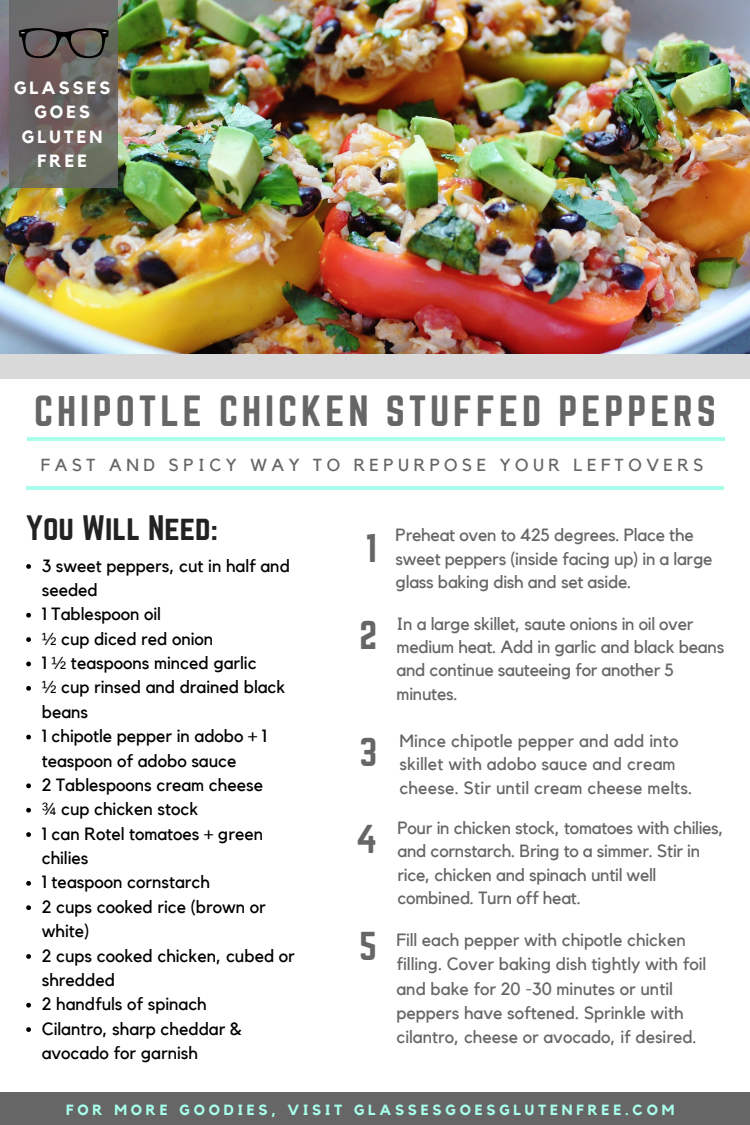
<style>
.page{position:relative;width:750px;height:1125px;background:#fff}
.page>*{position:absolute;margin:0;border:0;box-sizing:border-box;transform-origin:0 0}
.t1{font:38.38px "Norwester";letter-spacing:.1em;color:#666}
.t2{font:35.38px "Norwester";color:#666}
.t3{font:31px "Norwester";color:#222}
.t4{font:17.62px/23.5px "Kollektif";letter-spacing:-.015em;color:#666}
.t5{font:17.62px/24.4px "Kollektif";color:#000}
.t6{font:17.62px/23.5px "Kollektif";letter-spacing:.01em;color:#666}
.t7{font:700 17.62px/24.4px "Kollektif";letter-spacing:.175em;color:#fff;text-align:center}
.t8{font:17.38px "Kollektif";letter-spacing:.26em;color:#666}
.t9{font:700 14.75px "Kollektif";letter-spacing:.26em;color:#a8ffec}
.s1{font-family:"Liberation Sans"}
.s2{font-family:"Norwester";font-size:35.38px}
</style>
<div class="page">
<hr style="left:28px;top:437px;width:697px;height:4px;background:#a8ffec">
<hr style="left:26px;top:487px;width:697px;height:3px;background:#a8ffec">
<svg style="left:26px;top:564px;width:5px;height:5px"></svg>
<svg style="left:26px;top:613px;width:5px;height:5px"></svg>
<svg style="left:26px;top:637px;width:5px;height:5px"></svg>
<svg style="left:26px;top:662px;width:5px;height:4px"></svg>
<svg style="left:26px;top:686px;width:5px;height:5px"></svg>
<svg style="left:26px;top:735px;width:5px;height:4px"></svg>
<svg style="left:26px;top:783px;width:5px;height:5px"></svg>
<svg style="left:26px;top:808px;width:5px;height:5px"></svg>
<svg style="left:26px;top:832px;width:5px;height:5px"></svg>
<svg style="left:26px;top:881px;width:5px;height:5px"></svg>
<svg style="left:26px;top:905px;width:5px;height:5px"></svg>
<svg style="left:26px;top:954px;width:5px;height:5px"></svg>
<svg style="left:26px;top:1003px;width:5px;height:5px"></svg>
<svg style="left:26px;top:1027px;width:5px;height:5px"></svg>
<div style="left:0;top:1092px;width:750px;height:33px;background:#666"></div>
<img style="left:0;top:0;width:750px;height:354px">
<svg style="left:9px;top:0;width:109px;height:188px;background:#6b6763"></svg>
<div style="left:0;top:354px;width:750px;height:25px;background:#d9d9d9"></div>
<svg style="left:19px;top:28px;width:90px;height:30px;background:#534d4b"></svg>
<p class="t7" style="left:14px;top:76px;width:98px">GLASSES<br>GOES<br>GLUTEN<br>FREE</p>
<h1 class="t1" style="left:34px;top:392px;width:683px">CHIPOTLE CHICKEN STUFFED PEPPERS</h1>
<p class="t8" style="left:41px;top:457px;width:664px">FAST AND SPICY WAY TO REPURPOSE YOUR LEFTOVERS</p>
<h3 class="t3" style="left:26px;top:513px;width:193px">You Will Need:</h3>
<p class="t5" style="left:42px;top:554px;width:255px">3 sweet peppers, cut in half and seeded<br>1 Tablespoon oil<br><span class="s1">½</span> cup diced red onion<br>1 <span class="s1">½</span> teaspoons minced garlic<br><span class="s1">½</span> cup rinsed and drained black beans<br>1 chipotle pepper in adobo + 1 teaspoon of adobo sauce<br>2 Tablespoons cream cheese<br><span class="s1">¾</span> cup chicken stock<br>1 can Rotel tomatoes + green chilies<br>1 teaspoon cornstarch<br>2 cups cooked rice (brown or white)<br>2 cups cooked chicken, cubed or shredded<br>2 handfuls of spinach<br>Cilantro, sharp cheddar &amp; avocado for garnish</p>
<h2 class="t2" style="left:365px;top:531px;width:13px">1</h2>
<h2 class="t2" style="left:359px;top:618px;width:19px">2</h2>
<h2 class="t2" style="left:359px;top:735px;width:19px">3</h2>
<h2 class="t2" style="left:356px;top:822px;width:23px">4</h2>
<p class="t4" style="left:396px;top:524px;width:318px">Preheat oven to 425 degrees. Place the sweet peppers (inside facing up) in a large glass baking dish and set aside.</p>
<p class="t4" style="left:397px;top:612px;width:329px">In a large skillet, saute onions in oil over medium heat. Add in garlic and black beans and continue sauteeing for another 5 minutes.</p>
<p class="t6" style="left:399px;top:730px;width:295px">Mince chipotle pepper and add into skillet with adobo sauce and cream cheese. Stir until cream cheese melts.</p>
<p class="t4" style="left:397px;top:817px;width:328px">Pour in chicken stock, tomatoes with chilies, and cornstarch. Bring to a simmer. Stir in rice, chicken and spinach until well combined. Turn off heat.</p>
<p class="t4" style="left:397px;top:928px;width:311px;line-height:24.4px;text-indent:-37px"><span class="s2">5</span> Fill each pepper with chipotle chicken filling. Cover baking dish tightly with foil and bake for 20 -30 minutes or until peppers have softened. Sprinkle with cilantro, cheese or avocado, if desired.</p>
<p class="t9" style="left:66px;top:1103px;width:610px">FOR MORE GOODIES, VISIT GLASSESGOESGLUTENFREE.COM</p>
</div>
